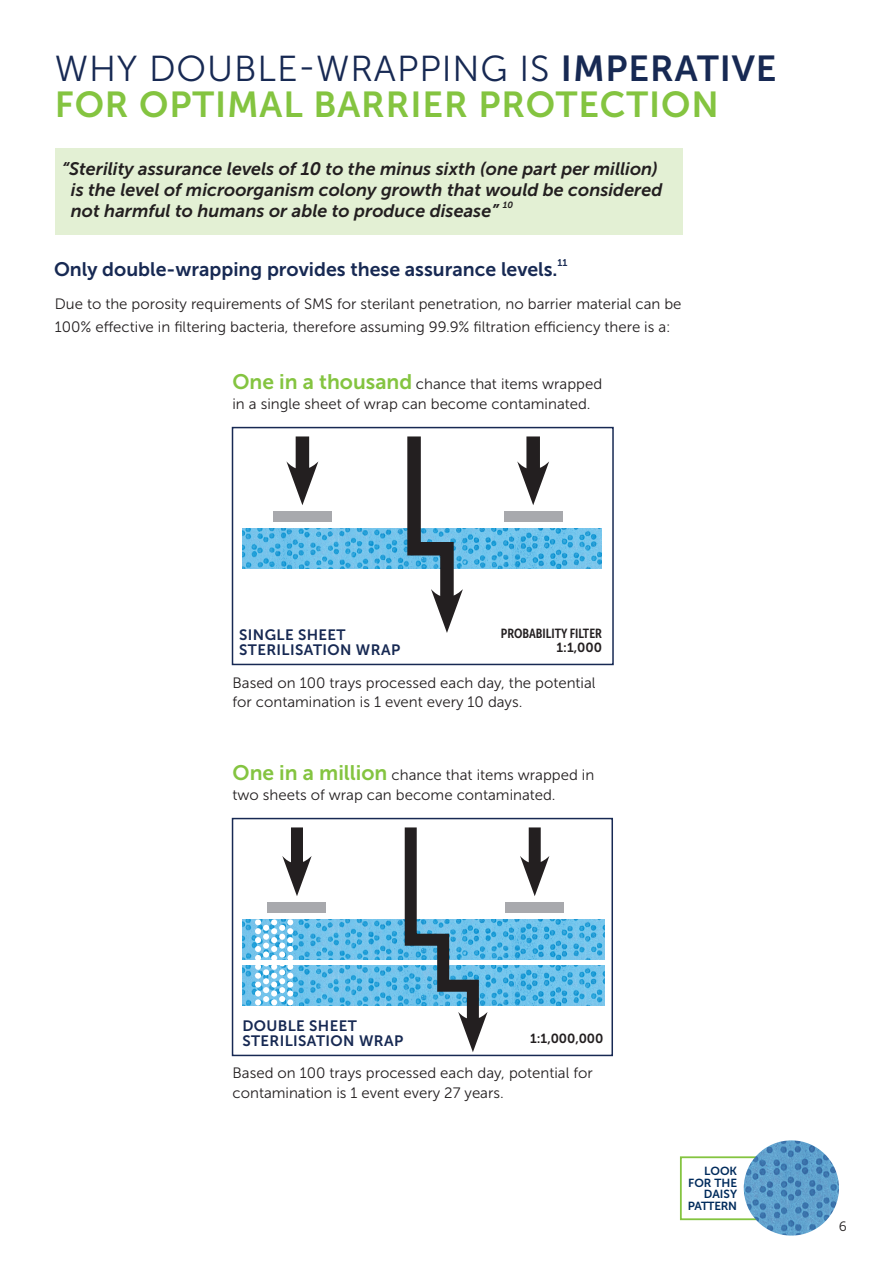
<style>
.page{position:relative;width:893px;height:1263px;background:#fff}
.page>*{position:absolute;margin:0;border:0;box-sizing:border-box;transform-origin:0 0}
.t1{font:36px "Museo Sans 300";letter-spacing:.025em;color:#172953}
.t2{font:36px "Museo Sans 700";letter-spacing:.025em;color:#84c440}
.t3{font:19.5px "Museo Sans 700";color:#172953}
.t4{font:italic 18px/21px "Museo Sans 700";color:#231f20}
.t5{font:15px/19.5px "Museo Sans 300";color:#231f20}
.t6{font:15px/15px "Museo Sans 700";letter-spacing:.025em;color:#172953}
.t7{font:13.5px "Museo Sans 300";color:#231f20}
.t8{font:13.2px "Museo Sans 700";color:#231f20}
.t9{font:13.2px "Museo Sans Cond 700";color:#231f20}
.t10{font:11.7px/11.7px "Museo Sans 700";color:#002b5c;text-align:right}
.t11{font:9.75px "Museo Sans 700";color:#172953}
.t12{font:italic 9px "Museo Sans 700";color:#231f20}
.s1{font-family:"Museo Sans 700"}
.s2{font-family:"Museo Sans 700";font-size:21px;color:#84c440}
</style>
<div class="page">
<div style="left:55px;top:149px;width:627px;height:86px;background:#e3f0d4"></div>
<div style="left:232px;top:427px;width:382px;height:238px;border:2px solid #172953"></div>
<img style="left:242px;top:528px;width:360px;height:40px">
<svg style="left:401px;top:426px;width:62px;height:207px"></svg>
<div style="left:273px;top:511px;width:59px;height:11px;background:#a8a9ad"></div>
<div style="left:296px;top:436px;width:13px;height:43px;background:#231f20"></div>
<svg style="left:286px;top:461px;width:32px;height:44px"></svg>
<div style="left:504px;top:511px;width:58px;height:11px;background:#a8a9ad"></div>
<div style="left:526px;top:436px;width:14px;height:43px;background:#231f20"></div>
<svg style="left:517px;top:461px;width:32px;height:44px"></svg>
<div style="left:232px;top:818px;width:381px;height:238px;border:2px solid #172953"></div>
<img style="left:242px;top:919px;width:363px;height:40px">
<div style="left:268px;top:902px;width:58px;height:11px;background:#a8a9ad"></div>
<div style="left:291px;top:827px;width:12px;height:46px;background:#231f20"></div>
<svg style="left:282px;top:856px;width:30px;height:40px"></svg>
<div style="left:505px;top:902px;width:59px;height:11px;background:#a8a9ad"></div>
<div style="left:529px;top:827px;width:12px;height:46px;background:#231f20"></div>
<svg style="left:520px;top:856px;width:29px;height:40px"></svg>
<img style="left:242px;top:966px;width:363px;height:40px">
<svg style="left:399px;top:817px;width:89px;height:235px"></svg>
<svg style="left:255px;top:919px;width:38px;height:86px"></svg>
<div style="left:680px;top:1156px;width:92px;height:64px;border:2px solid #84c440"></div>
<img style="left:744px;top:1140px;width:95px;height:95px;border-radius:48px">
<h1 class="t1" style="left:55px;top:49px;width:723px">WHY DOUBLE-WRAPPING IS <span class="s1">IMPERATIVE</span></h1>
<h1 class="t2" style="left:55px;top:85px;width:666px">FOR OPTIMAL BARRIER PROTECTION</h1>
<p class="t4" style="left:71px;top:158px;width:593px;text-indent:-9px">“Sterility assurance levels of 10 to the minus sixth (one part per million) is the level of microorganism colony growth that would be considered not harmful to humans or able to produce disease”</p>
<p class="t12" style="left:503px;top:200px;width:12px">10</p>
<h2 class="t3" style="left:54px;top:259px;width:505px">Only double-wrapping provides these assurance levels.</h2>
<p class="t11" style="left:558px;top:258px;width:11px">11</p>
<p class="t5" style="left:55px;top:293px;width:628px;line-height:22.5px">Due to the porosity requirements of SMS for sterilant penetration, no barrier material can be<br>100% effective in filtering bacteria, therefore assuming 99.9% filtration efficiency there is a:</p>
<p class="t5" style="left:232px;top:374px;width:371px"><span class="s2">One in a thousand</span> chance that items wrapped in a single sheet of wrap can become contaminated.</p>
<p class="t6" style="left:239px;top:627px;width:162px">SINGLE SHEET<br>STERILISATION WRAP</p>
<p class="t9" style="left:501px;top:626px;width:103px">PROBABILITY FILTER</p>
<p class="t8" style="left:556px;top:640px;width:47px">1:1,000</p>
<p class="t5" style="left:232px;top:673px;width:365px">Based on 100 trays processed each day, the potential for contamination is 1 event every 10 days.</p>
<p class="t5" style="left:233px;top:765px;width:363px"><span class="s2">One in a million</span> chance that items wrapped in two sheets of wrap can become contaminated.</p>
<p class="t6" style="left:242px;top:1018px;width:162px">DOUBLE SHEET<br>STERILISATION WRAP</p>
<p class="t8" style="left:530px;top:1030px;width:75px">1:1,000,000</p>
<p class="t5" style="left:233px;top:1064px;width:362px">Based on 100 trays processed each day, potential for contamination is 1 event every 27 years.</p>
<p class="t10" style="left:688px;top:1165px;width:51px">LOOK<br>FOR THE<br>DAISY<br>PATTERN</p>
<p class="t7" style="left:839px;top:1219px;width:10px">6</p>
</div>
